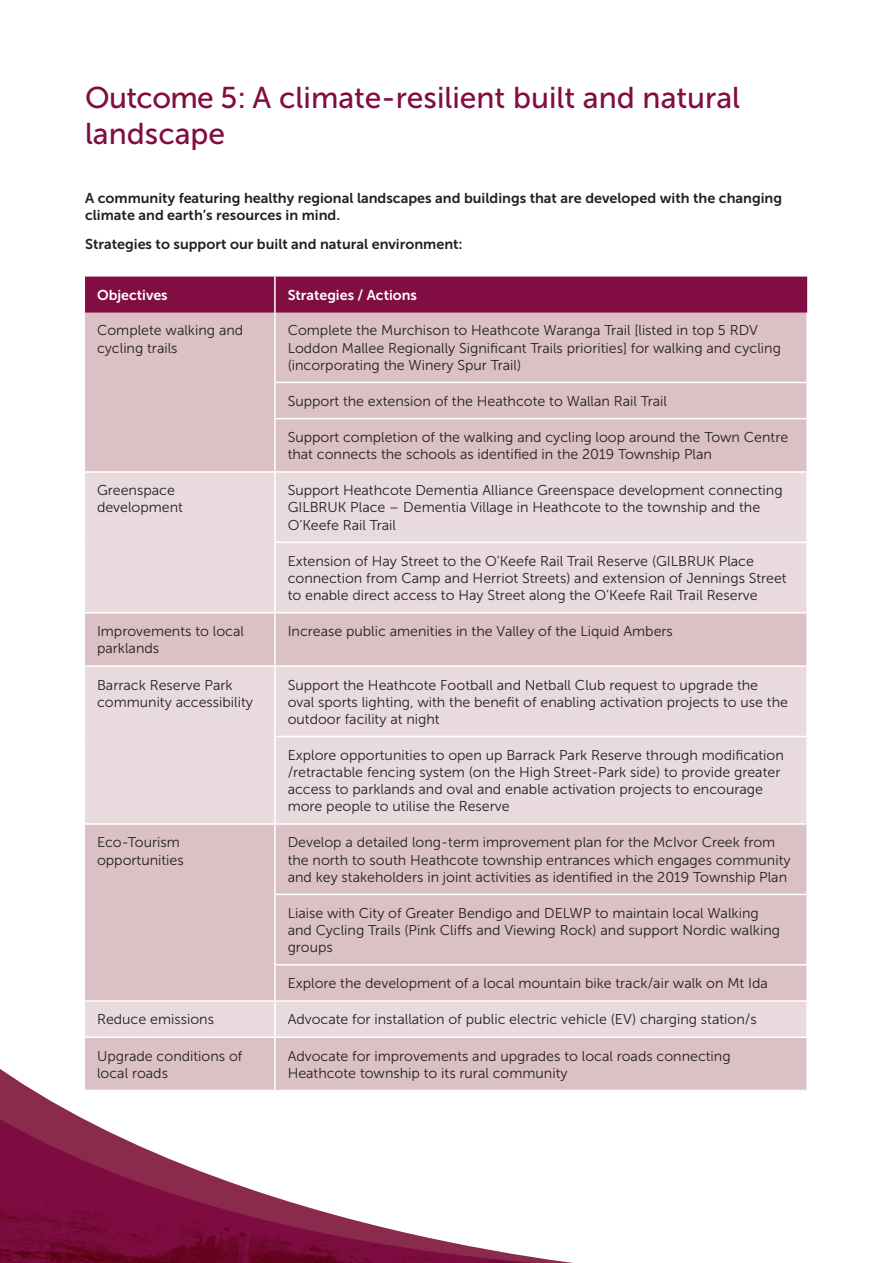
<style>
.page{position:relative;width:893px;height:1263px;background:#fff}
.page>*{position:absolute;margin:0;border:0;box-sizing:border-box;transform-origin:0 0}
.t1{font:30px/36px "Museo Sans 500";color:#810d42}
.t2{font:14.25px/17.1px "Museo Sans 300";color:#231f20}
.t3{font:14.25px/17.1px "Museo Sans 700";color:#231f20}
.t4{font:14.25px "Museo Sans 700";color:#fff}
</style>
<div class="page">
<div style="left:85px;top:277px;width:722px;height:36px;background:#810d42"></div>
<div style="left:85px;top:313px;width:721px;height:777px;background:#dbc1c5"></div>
<svg style="left:85px;top:473px;width:721px;height:563px;background:#e3d0d3"></svg>
<hr style="left:274px;top:383px;width:2px;height:35px;background:#fff">
<hr style="left:274px;top:419px;width:2px;height:52px;background:#fff">
<hr style="left:274px;top:473px;width:2px;height:69px;background:#fff">
<hr style="left:274px;top:543px;width:2px;height:69px;background:#fff">
<hr style="left:274px;top:613px;width:2px;height:52px;background:#fff">
<hr style="left:274px;top:667px;width:2px;height:69px;background:#fff">
<hr style="left:274px;top:737px;width:2px;height:86px;background:#fff">
<hr style="left:274px;top:825px;width:2px;height:69px;background:#fff">
<hr style="left:274px;top:895px;width:2px;height:69px;background:#fff">
<hr style="left:274px;top:965px;width:2px;height:35px;background:#fff">
<hr style="left:274px;top:1002px;width:2px;height:34px;background:#fff">
<hr style="left:274px;top:1038px;width:2px;height:52px;background:#fff">
<hr style="left:274px;top:382px;width:534px;height:1px;background:#fff">
<hr style="left:274px;top:418px;width:534px;height:1px;background:#fff">
<hr style="left:275px;top:471px;width:533px;height:2px;background:#fff">
<hr style="left:274px;top:542px;width:534px;height:1px;background:#fff">
<hr style="left:275px;top:612px;width:533px;height:1px;background:#fff">
<hr style="left:275px;top:665px;width:533px;height:2px;background:#fff">
<hr style="left:274px;top:736px;width:534px;height:1px;background:#fff">
<hr style="left:275px;top:823px;width:533px;height:2px;background:#fff">
<hr style="left:274px;top:894px;width:534px;height:1px;background:#fff">
<hr style="left:274px;top:964px;width:534px;height:1px;background:#fff">
<hr style="left:275px;top:1000px;width:533px;height:2px;background:#fff">
<hr style="left:275px;top:1036px;width:533px;height:2px;background:#fff">
<hr style="left:274px;top:277px;width:2px;height:36px;background:#fff">
<hr style="left:274px;top:313px;width:2px;height:69px;background:#fff">
<hr style="left:84px;top:471px;width:191px;height:2px;background:#fff">
<hr style="left:84px;top:612px;width:191px;height:1px;background:#fff">
<hr style="left:84px;top:665px;width:191px;height:2px;background:#fff">
<hr style="left:84px;top:823px;width:191px;height:2px;background:#fff">
<hr style="left:84px;top:1000px;width:191px;height:2px;background:#fff">
<hr style="left:84px;top:1036px;width:191px;height:2px;background:#fff">
<svg style="left:0;top:1047px;width:627px;height:216px"></svg>
<img style="left:0;top:1119px;width:535px;height:144px">
<h1 class="t1" style="left:85px;top:79px;width:657px">Outcome 5: A climate-resilient built and natural landscape</h1>
<p class="t3" style="left:85px;top:190px;width:698px">A community featuring healthy regional landscapes and buildings that are developed with the changing climate and earth’s resources in mind.</p>
<p class="t3" style="left:85px;top:235px;width:379px">Strategies to support our built and natural environment:</p>
<p class="t4" style="left:97px;top:287px;width:72px">Objectives</p>
<p class="t4" style="left:288px;top:287px;width:131px">Strategies / Actions</p>
<p class="t2" style="left:97px;top:322px;width:148px">Complete walking and cycling trails</p>
<p class="t2" style="left:288px;top:322px;width:495px">Complete the Murchison to Heathcote Waranga Trail [listed in top 5 RDV<br>Loddon Mallee Regionally Significant Trails priorities] for walking and cycling (incorporating the Winery Spur Trail)</p>
<p class="t2" style="left:288px;top:392px;width:381px">Support the extension of the Heathcote to Wallan Rail Trail</p>
<p class="t2" style="left:288px;top:429px;width:502px">Support completion of the walking and cycling loop around the Town Centre that connects the schools as identified in the 2019 Township Plan</p>
<p class="t2" style="left:97px;top:482px;width:87px">Greenspace development</p>
<p class="t2" style="left:288px;top:482px;width:496px">Support Heathcote Dementia Alliance Greenspace development connecting<br>GILBRUK Place – Dementia Village in Heathcote to the township and the<br>O’Keefe Rail Trail</p>
<p class="t2" style="left:288px;top:552px;width:501px">Extension of Hay Street to the O’Keefe Rail Trail Reserve (GILBRUK Place connection from Camp and Herriot Streets) and extension of Jennings Street to enable direct access to Hay Street along the O’Keefe Rail Trail Reserve</p>
<p class="t2" style="left:97px;top:623px;width:148px">Improvements to local parklands</p>
<p class="t2" style="left:288px;top:623px;width:387px">Increase public amenities in the Valley of the Liquid Ambers</p>
<p class="t2" style="left:97px;top:676px;width:157px">Barrack Reserve Park community accessibility</p>
<p class="t2" style="left:288px;top:676px;width:502px">Support the Heathcote Football and Netball Club request to upgrade the oval sports lighting, with the benefit of enabling activation projects to use the outdoor facility at night</p>
<p class="t2" style="left:288px;top:746px;width:498px">Explore opportunities to open up Barrack Park Reserve through modification /retractable fencing system (on the High Street-Park side) to provide greater access to parklands and oval and enable activation projects to encourage more people to utilise the Reserve</p>
<p class="t2" style="left:97px;top:834px;width:88px">Eco-Tourism opportunities</p>
<p class="t2" style="left:288px;top:834px;width:504px">Develop a detailed long-term improvement plan for the McIvor Creek from the north to south Heathcote township entrances which engages community and key stakeholders in joint activities as identified in the 2019 Township Plan</p>
<p class="t2" style="left:288px;top:904px;width:494px">Liaise with City of Greater Bendigo and DELWP to maintain local Walking and Cycling Trails (Pink Cliffs and Viewing Rock) and support Nordic walking groups</p>
<p class="t2" style="left:288px;top:975px;width:482px">Explore the development of a local mountain bike track/air walk on Mt Ida</p>
<p class="t2" style="left:97px;top:1011px;width:118px">Reduce emissions</p>
<p class="t2" style="left:288px;top:1011px;width:470px">Advocate for installation of public electric vehicle (EV) charging station/s</p>
<p class="t2" style="left:97px;top:1047px;width:147px">Upgrade conditions of local roads</p>
<p class="t2" style="left:288px;top:1047px;width:445px">Advocate for improvements and upgrades to local roads connecting<br>Heathcote township to its rural community</p>
</div>
